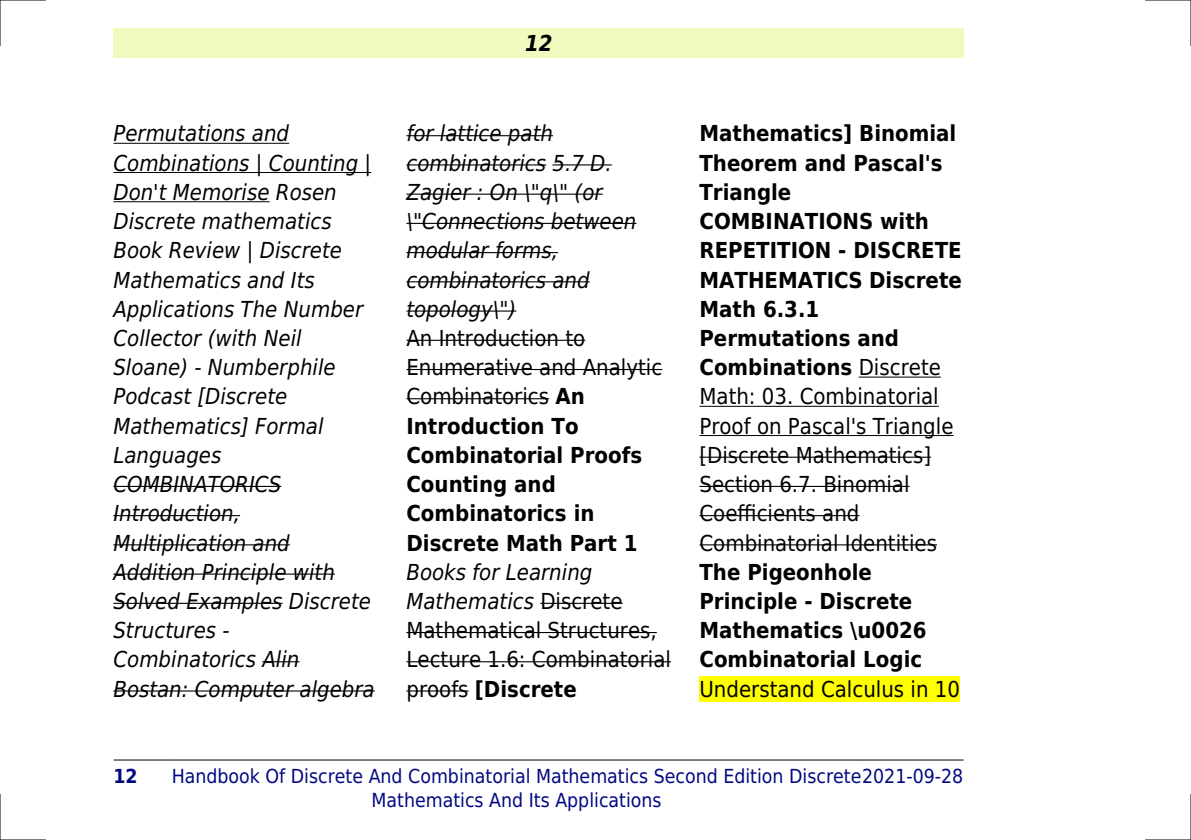
<style>
.page{position:relative;width:1191px;height:840px;background:#fff}
.page>*{position:absolute;margin:0;border:0;box-sizing:border-box;transform-origin:0 0}
.t1{font:700 22px/29.2px "DejaVu Sans Condensed";color:#000}
.t2{font:italic 22px/29.2px "DejaVu Sans Condensed";color:#000}
.t3{font:22px/29.2px "DejaVu Sans Condensed";color:#000}
.t4{font:italic 700 22px "DejaVu Sans Condensed";color:#000}
.t5{font:19.4px/23.2px "DejaVu Sans Condensed";color:#000880}
.t6{font:700 19.4px "DejaVu Sans Condensed";color:#000880}
.s1{font-weight:400}
.s2{font-style:italic}
.s3{font-weight:700}
</style>
<div class="page">
<div style="left:113px;top:28px;width:851px;height:30px;background:#effbbe"></div>
<hr style="left:114px;top:759px;width:57px;height:1px;background:#000">
<hr style="left:171px;top:759px;width:691px;height:1px;background:#000">
<hr style="left:862px;top:759px;width:101px;height:1px;background:#000">
<hr style="left:113px;top:143px;width:176px;height:1px;background:#000">
<hr style="left:113px;top:172px;width:258px;height:1px;background:#000">
<hr style="left:113px;top:201px;width:157px;height:1px;background:#000">
<hr style="left:113px;top:485px;width:168px;height:1px;background:#000">
<hr style="left:113px;top:515px;width:127px;height:1px;background:#000">
<hr style="left:113px;top:544px;width:177px;height:1px;background:#000">
<hr style="left:113px;top:573px;width:222px;height:1px;background:#000">
<hr style="left:113px;top:602px;width:169px;height:1px;background:#000">
<hr style="left:262px;top:660px;width:37px;height:2px;background:#000">
<hr style="left:113px;top:690px;width:262px;height:1px;background:#000">
<hr style="left:406px;top:135px;width:147px;height:1px;background:#000">
<hr style="left:406px;top:164px;width:140px;height:1px;background:#000">
<hr style="left:552px;top:164px;width:60px;height:1px;background:#000">
<hr style="left:406px;top:193px;width:196px;height:2px;background:#000">
<hr style="left:406px;top:223px;width:230px;height:1px;background:#000">
<hr style="left:406px;top:252px;width:152px;height:1px;background:#000">
<hr style="left:406px;top:281px;width:184px;height:1px;background:#000">
<hr style="left:406px;top:310px;width:110px;height:1px;background:#000">
<hr style="left:406px;top:339px;width:179px;height:1px;background:#000">
<hr style="left:406px;top:369px;width:256px;height:1px;background:#000">
<hr style="left:406px;top:398px;width:143px;height:1px;background:#000">
<hr style="left:540px;top:602px;width:82px;height:1px;background:#000">
<hr style="left:406px;top:631px;width:251px;height:1px;background:#000">
<hr style="left:406px;top:660px;width:265px;height:2px;background:#000">
<hr style="left:406px;top:690px;width:62px;height:1px;background:#000">
<hr style="left:858px;top:376px;width:83px;height:1px;background:#000">
<hr style="left:699px;top:405px;width:239px;height:1px;background:#000">
<hr style="left:699px;top:435px;width:254px;height:1px;background:#000">
<hr style="left:699px;top:456px;width:232px;height:1px;background:#000">
<hr style="left:699px;top:485px;width:210px;height:1px;background:#000">
<hr style="left:699px;top:515px;width:160px;height:1px;background:#000">
<hr style="left:699px;top:544px;width:238px;height:1px;background:#000">
<div style="left:699px;top:676px;width:261px;height:25px;background:#ff0"></div>
<hr style="left:0;top:0;width:45px;height:1px;background:#000">
<hr style="left:1145px;top:0;width:46px;height:1px;background:#000">
<hr style="left:0;top:839px;width:45px;height:1px;background:#000">
<hr style="left:1145px;top:839px;width:46px;height:1px;background:#000">
<hr style="left:0;top:0;width:1px;height:45px;background:#000">
<hr style="left:0;top:794px;width:1px;height:45px;background:#000">
<hr style="left:1190px;top:0;width:1px;height:45px;background:#000">
<hr style="left:1190px;top:794px;width:1px;height:45px;background:#000">
<p class="t4" style="left:525px;top:30px;width:29px">12</p>
<p class="t2" style="left:113px;top:119px;width:263px">Permutations and<br>Combinations | Counting |<br>Don't Memorise Rosen<br>Discrete mathematics<br>Book Review | Discrete<br>Mathematics and Its<br>Applications The Number<br>Collector (with Neil<br>Sloane) - Numberphile<br>Podcast [Discrete<br>Mathematics] Formal<br>Languages<br>COMBINATORICS<br>Introduction,<br>Multiplication and<br>Addition Principle with<br>Solved Examples Discrete<br>Structures -<br>Combinatorics Alin<br>Bostan: Computer algebra</p>
<p class="t2" style="left:406px;top:119px;width:231px">for lattice path combinatorics 5.7 D.<br>Zagier : On \"q\" (or \"Connections between modular forms, combinatorics and topology\")</p>
<p class="t1" style="left:406px;top:323px;width:257px"><span class="s1">An Introduction to<br>Enumerative and Analytic<br>Combinatorics</span> An<br>Introduction To<br>Combinatorial Proofs<br>Counting and<br>Combinatorics in<br>Discrete Math Part 1</p>
<p class="t3" style="left:406px;top:557px;width:266px"><span class="s2">Books for Learning<br>Mathematics</span> Discrete<br>Mathematical Structures,<br>Lecture 1.6: Combinatorial proofs <span class="s3">[Discrete</span></p>
<p class="t1" style="left:699px;top:119px;width:264px">Mathematics] Binomial<br>Theorem and Pascal's<br>Triangle<br>COMBINATIONS with<br>REPETITION - DISCRETE<br>MATHEMATICS Discrete<br>Math 6.3.1<br>Permutations and<br>Combinations <span class="s1">Discrete<br>Math: 03. Combinatorial<br>Proof on Pascal's Triangle [Discrete Mathematics]<br>Section 6.7. Binomial<br>Coefficients and<br>Combinatorial Identities</span></p>
<p class="t1" style="left:699px;top:557px;width:229px">The Pigeonhole<br>Principle - Discrete<br>Mathematics \u0026<br>Combinatorial Logic</p>
<p class="t3" style="left:699px;top:674px;width:262px">Understand Calculus in 10</p>
<p class="t6" style="left:113px;top:765px;width:26px">12</p>
<p class="t5" style="left:371px;top:764px;width:593px;text-indent:-200px">Handbook Of Discrete And Combinatorial Mathematics Second Edition Discrete2021-09-28<br>Mathematics And Its Applications</p>
</div>
